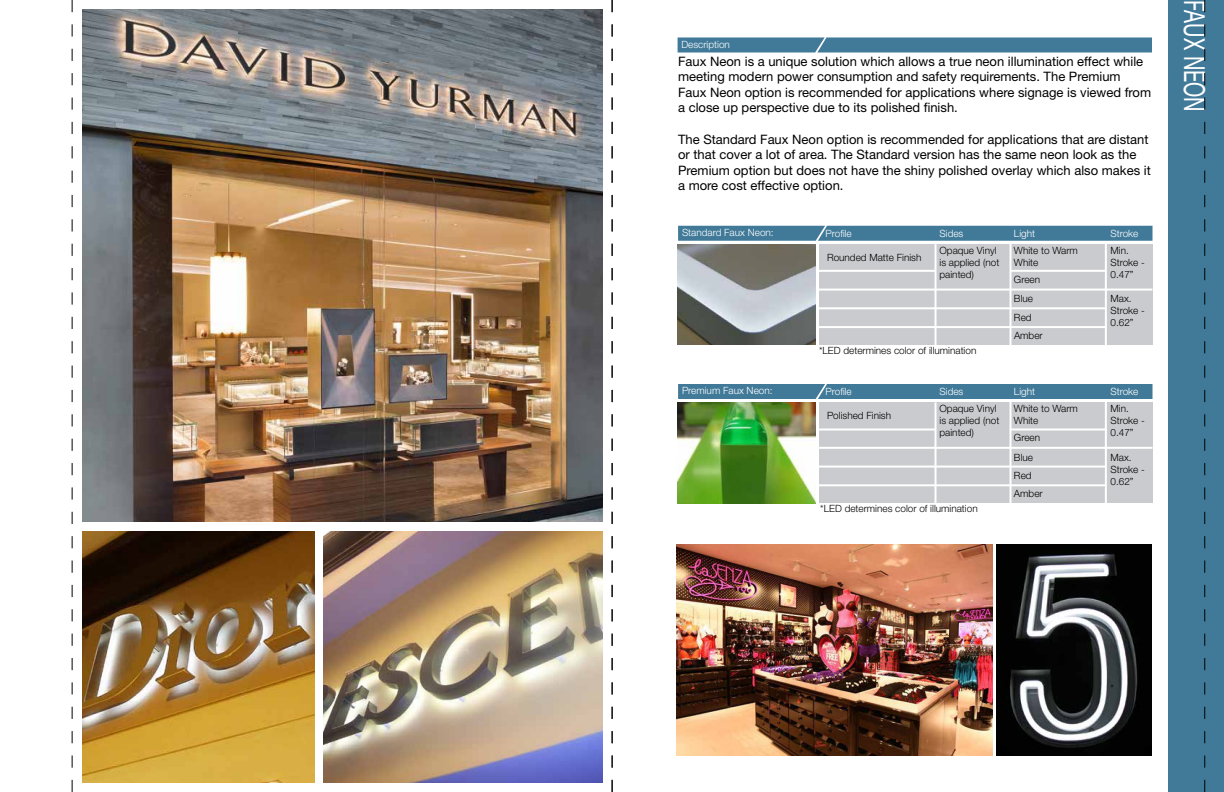
<style>
.page{position:relative;width:1224px;height:792px;background:#fff}
.page>*{position:absolute;margin:0;border:0;box-sizing:border-box;transform-origin:0 0}
.t1{font:29px "Helvetica Neue LT Std";color:#fff;scale:.69 1}
.t2{font:13px/15.6px "Helvetica Neue LT Std";color:#000}
.t3{font:300 10px/12px "Helvetica Neue LT Std";color:#000}
.t4{font:300 10px "Helvetica Neue LT Std";color:#fff}
</style>
<div class="page">
<div style="left:1169px;top:0;width:55px;height:792px;background:#417a99"></div>
<svg style="left:612px;top:0;width:1px;height:792px"></svg>
<svg style="left:72px;top:0;width:1px;height:792px"></svg>
<svg style="left:1205px;top:0;width:1px;height:792px"></svg>
<img style="left:82px;top:9px;width:521px;height:513px">
<img style="left:324px;top:532px;width:279px;height:250px">
<img style="left:82px;top:532px;width:233px;height:250px">
<img style="left:676px;top:544px;width:317px;height:212px">
<svg style="left:678px;top:226px;width:475px;height:15px;background:#457c9b"></svg>
<div style="left:820px;top:244px;width:333px;height:100px;background:#cacbce"></div>
<hr style="left:935px;top:244px;width:2px;height:122px;background:#fff">
<hr style="left:1010px;top:243px;width:2px;height:122px;background:#fff">
<hr style="left:1105px;top:242px;width:2px;height:122px;background:#fff">
<hr style="left:819px;top:270px;width:117px;height:2px;background:#fff">
<hr style="left:818px;top:289px;width:335px;height:2px;background:#fff">
<hr style="left:819px;top:307px;width:287px;height:2px;background:#fff">
<img style="left:678px;top:245px;width:137px;height:100px">
<hr style="left:818px;top:326px;width:288px;height:2px;background:#fff">
<hr style="left:1011px;top:270px;width:95px;height:2px;background:#fff">
<img style="left:996px;top:544px;width:156px;height:212px">
<svg style="left:678px;top:37px;width:474px;height:15px;background:#477e9c"></svg>
<div style="left:678px;top:384px;width:475px;height:15px;background:#417a99"></div>
<div style="left:820px;top:402px;width:333px;height:101px;background:#cacbce"></div>
<hr style="left:935px;top:402px;width:2px;height:122px;background:#fff">
<hr style="left:1010px;top:401px;width:2px;height:104px;background:#fff">
<hr style="left:1105px;top:400px;width:2px;height:106px;background:#fff">
<hr style="left:819px;top:429px;width:116px;height:2px;background:#fff">
<hr style="left:818px;top:447px;width:335px;height:2px;background:#fff">
<hr style="left:819px;top:466px;width:287px;height:2px;background:#fff">
<hr style="left:818px;top:484px;width:288px;height:2px;background:#fff">
<img style="left:678px;top:403px;width:137px;height:100px">
<hr style="left:1010px;top:429px;width:96px;height:2px;background:#fff">
<p class="t4" style="left:681px;top:39px;width:50px">Description</p>
<p class="t2" style="left:678px;top:53px;width:475px">Faux Neon is a unique solution which allows a true neon illumination effect while meeting modern power consumption and safety requirements. The Premium Faux Neon option is recommended for applications where signage is viewed from a close up perspective due to its polished finish.</p>
<p class="t2" style="left:678px;top:131px;width:474px">The Standard Faux Neon option is recommended for applications that are distant or that cover a lot of area. The Standard version has the same neon look as the Premium option but does not have the shiny polished overlay which also makes it a more cost effective option.</p>
<p class="t4" style="left:682px;top:226px;width:93px">Standard Faux Neon:</p>
<p class="t4" style="left:826px;top:227px;width:28px">Profile</p>
<p class="t4" style="left:940px;top:227px;width:25px">Sides</p>
<p class="t4" style="left:1014px;top:227px;width:23px">Light</p>
<p class="t4" style="left:1111px;top:227px;width:29px">Stroke</p>
<p class="t3" style="left:827px;top:251px;width:96px">Rounded Matte Finish</p>
<p class="t3" style="left:940px;top:244px;width:61px">Opaque Vinyl is applied (not painted)</p>
<p class="t3" style="left:1014px;top:244px;width:65px">White to Warm<br>White</p>
<p class="t3" style="left:1014px;top:269px;width:28px;line-height:19.5px">Green<br>Blue</p>
<p class="t3" style="left:1014px;top:311px;width:19px">Red</p>
<p class="t3" style="left:819px;top:345px;width:159px">*LED determines color of illumination</p>
<p class="t3" style="left:1014px;top:329px;width:30px">Amber</p>
<p class="t3" style="left:1111px;top:244px;width:36px">Min.<br>Stroke -<br>0.47”</p>
<p class="t3" style="left:1111px;top:293px;width:36px">Max.<br>Stroke -<br>0.62”</p>
<p class="t4" style="left:682px;top:384px;width:92px">Premium Faux Neon:</p>
<p class="t4" style="left:826px;top:385px;width:28px">Profile</p>
<p class="t4" style="left:940px;top:385px;width:25px">Sides</p>
<p class="t4" style="left:1014px;top:385px;width:23px">Light</p>
<p class="t4" style="left:1111px;top:385px;width:29px">Stroke</p>
<p class="t3" style="left:827px;top:409px;width:66px">Polished Finish</p>
<p class="t3" style="left:940px;top:402px;width:61px">Opaque Vinyl is applied (not painted)</p>
<p class="t3" style="left:1014px;top:402px;width:65px">White to Warm<br>White</p>
<p class="t3" style="left:1014px;top:428px;width:28px;line-height:19.5px">Green<br>Blue</p>
<p class="t3" style="left:1014px;top:469px;width:19px">Red</p>
<p class="t3" style="left:820px;top:502px;width:159px">*LED determines color of illumination</p>
<p class="t3" style="left:1014px;top:487px;width:30px">Amber</p>
<p class="t3" style="left:1111px;top:402px;width:36px">Min.<br>Stroke -<br>0.47”</p>
<p class="t3" style="left:1111px;top:451px;width:36px">Max.<br>Stroke -<br>0.62”</p>
<h1 class="t1" style="left:1212px;top:0;width:164px;rotate:90deg">FAUX NEON</h1>
</div>
